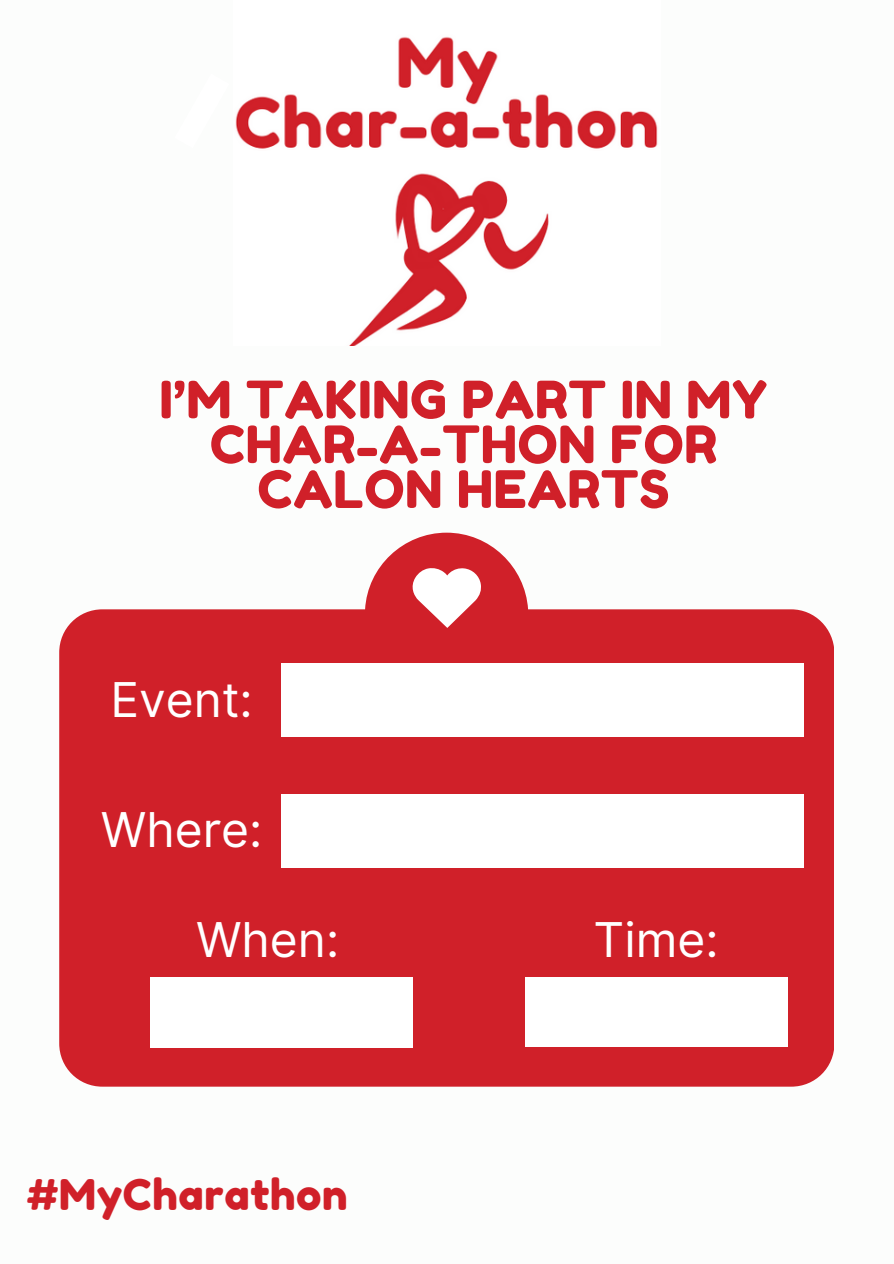
<style>
.page{position:relative;width:894px;height:1264px;background:#fff}
.page>*{position:absolute;margin:0;border:0;box-sizing:border-box;transform-origin:0 0}
.t1{font:51.45px/44.7px "Fredoka One";letter-spacing:.015em;color:#d02029;text-align:center}
.t2{font:48px "Inter";color:#fff}
.t3{font:42.3px "Fredoka One";letter-spacing:.015em;color:#d02029}
</style>
<div class="page">
<svg style="left:59px;top:532px;width:774px;height:554px;fill:#d02029"></svg>
<svg style="left:412px;top:568px;width:69px;height:60px"></svg>
<div style="left:281px;top:663px;width:522px;height:73px;background:#fff"></div>
<div style="left:281px;top:794px;width:522px;height:73px;background:#fff"></div>
<div style="left:525px;top:977px;width:262px;height:69px;background:#fff"></div>
<div style="left:150px;top:977px;width:262px;height:70px;background:#fff"></div>
<img style="left:235px;top:37px;width:423px;height:308px">
<p class="t1" style="left:159px;top:377px;width:609px">I’M TAKING PART IN MY<br>CHAR-A-THON FOR<br>CALON HEARTS</p>
<h1 class="t2" style="left:110px;top:671px;width:144px">Event:</h1>
<p class="t2" style="left:101px;top:801px;width:163px">Where:</p>
<h2 class="t2" style="left:196px;top:911px;width:145px">When:</h2>
<p class="t2" style="left:593px;top:911px;width:127px">Time:</p>
<h2 class="t3" style="left:27px;top:1168px;width:322px">#MyCharathon</h2>
</div>
